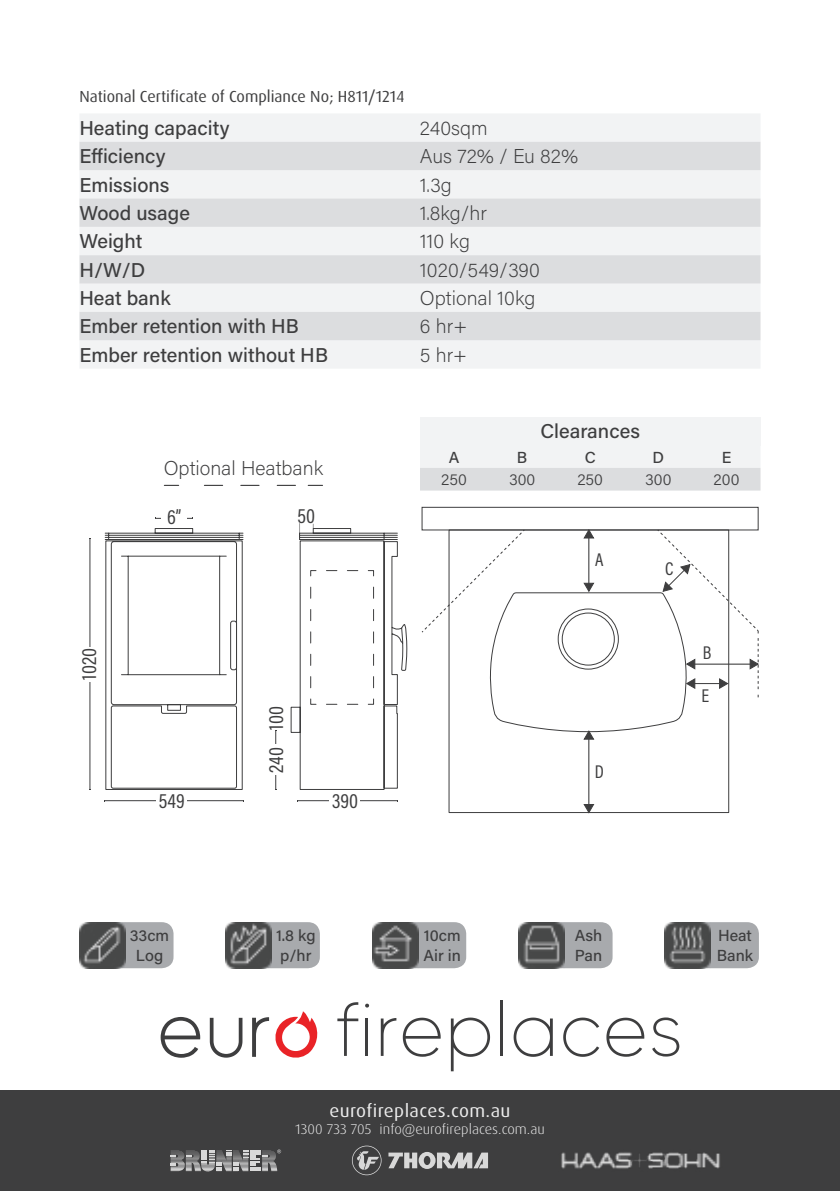
<style>
.page{position:relative;width:840px;height:1191px;background:#fff}
.page>*{position:absolute;margin:0;border:0;box-sizing:border-box;transform-origin:0 0}
.t1{font:20.8px "Acumin Pro Cond";color:#3e3e3f}
.t2{font:500 20px "Acumin Pro";color:#3e3e3f}
.t3{font:200 20px "Acumin Pro";color:#3e3e3f}
.t4{font:18.6px "Acumin Pro Cond";color:#3e3e3f}
.t5{font:18px "Dax Pro";letter-spacing:.02em;color:#fff;scale:1.05 1}
.t6{font:500 16px/20px "Acumin Pro";color:#3e3e3f}
.Compliance{font:16px "Dax Pro";color:#3e3e3f}
.t7{font:300 16px "Acumin Pro";color:#3e3e3f}
.t8{font:300 14px "Dax Pro";color:#fff;scale:1.05 1}
</style>
<div class="page">
<div style="left:0;top:1090px;width:839px;height:101px;background:#3e3e3f"></div>
<img style="left:561px;top:1152px;width:159px;height:17px">
<svg style="left:352px;top:1145px;width:29px;height:30px"></svg>
<svg style="left:388px;top:1152px;width:100px;height:17px"></svg>
<svg style="left:170px;top:1149px;width:111px;height:22px"></svg>
<svg style="left:380px;top:1018px;width:16px;height:38px"></svg>
<svg style="left:652px;top:1017px;width:27px;height:39px"></svg>
<svg style="left:606px;top:1017px;width:38px;height:39px"></svg>
<svg style="left:563px;top:1017px;width:36px;height:39px"></svg>
<svg style="left:365px;top:1003px;width:4px;height:4px"></svg>
<svg style="left:513px;top:1017px;width:39px;height:39px"></svg>
<hr style="left:500px;top:1000px;width:3px;height:56px;background:#3e3e3f">
<svg style="left:450px;top:1017px;width:40px;height:54px"></svg>
<svg style="left:402px;top:1017px;width:38px;height:39px"></svg>
<hr style="left:365px;top:1018px;width:3px;height:38px;background:#3e3e3f">
<svg style="left:337px;top:1002px;width:21px;height:54px"></svg>
<svg style="left:160px;top:1017px;width:40px;height:40px"></svg>
<svg style="left:210px;top:1017px;width:32px;height:40px"></svg>
<svg style="left:252px;top:1011px;width:66px;height:47px"></svg>
<div style="left:79px;top:114px;width:681px;height:254px;background:#f2f3f4"></div>
<svg style="left:79px;top:142px;width:681px;height:198px;fill:#dcdddf"></svg>
<svg style="left:105px;top:528px;width:302px;height:262px"></svg>
<hr style="left:275px;top:730px;width:1px;height:59px;background:#3e3e3f">
<div style="left:264px;top:744px;width:19px;height:31px;background:#fff"></div>
<div style="left:268px;top:706px;width:15px;height:24px;background:#fff"></div>
<hr style="left:297px;top:800px;width:100px;height:1px;background:#3e3e3f">
<div style="left:329px;top:793px;width:31px;height:15px;background:#fff"></div>
<hr style="left:105px;top:800px;width:138px;height:1px;background:#3e3e3f">
<div style="left:156px;top:793px;width:30px;height:15px;background:#fff"></div>
<hr style="left:155px;top:518px;width:37px;height:1px;background:#3e3e3f">
<div style="left:161px;top:509px;width:25px;height:15px;background:#fff"></div>
<hr style="left:89px;top:538px;width:1px;height:251px;background:#3e3e3f">
<div style="left:81px;top:647px;width:15px;height:35px;background:#fff"></div>
<svg style="left:326px;top:698px;width:48px;height:7px"></svg>
<svg style="left:367px;top:570px;width:7px;height:118px"></svg>
<svg style="left:310px;top:570px;width:47px;height:6px"></svg>
<svg style="left:310px;top:587px;width:6px;height:118px"></svg>
<svg style="left:420px;top:445px;width:340px;height:45px"></svg>
<div style="left:420px;top:417px;width:340px;height:28px;background:#f2f3f4"></div>
<div style="left:421px;top:507px;width:337px;height:23px;border:1px solid #3e3e3f"></div>
<hr style="left:588px;top:738px;width:1px;height:68px;background:#3e3e3f">
<svg style="left:583px;top:804px;width:11px;height:9px"></svg>
<svg style="left:421px;top:529px;width:337px;height:211px"></svg>
<div style="left:710px;top:922px;width:48px;height:46px;background:#a8aaad"></div>
<img style="left:664px;top:922px;width:46px;height:46px">
<div style="left:125px;top:922px;width:48px;height:46px;background:#a8aaad"></div>
<img style="left:79px;top:922px;width:46px;height:46px">
<div style="left:272px;top:922px;width:48px;height:46px;background:#a8aaad"></div>
<img style="left:226px;top:922px;width:46px;height:46px">
<div style="left:418px;top:922px;width:48px;height:46px;background:#a8aaad"></div>
<img style="left:372px;top:922px;width:46px;height:46px">
<div style="left:564px;top:922px;width:48px;height:46px;background:#a8aaad"></div>
<img style="left:518px;top:922px;width:46px;height:46px">
<svg style="left:164px;top:485px;width:14px;height:1px"></svg>
<svg style="left:204px;top:485px;width:91px;height:1px"></svg>
<svg style="left:308px;top:485px;width:14px;height:1px"></svg>
<p class="Compliance" style="left:79px;top:86px;width:326px">National Certificate of Compliance No; H811/1214</p>
<p class="t2" style="left:79px;top:114px;width:152px">Heating capacity</p>
<p class="t3" style="left:420px;top:114px;width:69px">240sqm</p>
<p class="t2" style="left:79px;top:142px;width:88px">Efficiency</p>
<p class="t3" style="left:420px;top:143px;width:159px">Aus 72% / Eu 82%</p>
<p class="t2" style="left:79px;top:171px;width:91px">Emissions</p>
<p class="t3" style="left:420px;top:171px;width:33px">1.3g</p>
<p class="t2" style="left:79px;top:199px;width:112px">Wood usage</p>
<p class="t3" style="left:420px;top:199px;width:69px">1.8kg/hr</p>
<p class="t2" style="left:79px;top:227px;width:64px">Weight</p>
<p class="t3" style="left:420px;top:228px;width:51px">110 kg</p>
<p class="t2" style="left:79px;top:256px;width:67px">H/W/D</p>
<p class="t3" style="left:420px;top:256px;width:121px">1020/549/390</p>
<p class="t2" style="left:79px;top:284px;width:93px">Heat bank</p>
<p class="t3" style="left:420px;top:284px;width:117px">Optional 10kg</p>
<p class="t2" style="left:79px;top:312px;width:221px">Ember retention with HB</p>
<p class="t3" style="left:420px;top:313px;width:49px">6 hr+</p>
<p class="t2" style="left:79px;top:341px;width:250px">Ember retention without HB</p>
<p class="t3" style="left:420px;top:341px;width:49px">5 hr+</p>
<p class="t3" style="left:164px;top:454px;width:161px">Optional Heatbank</p>
<p class="t1" style="left:167px;top:504px;width:16px">6”</p>
<p class="t1" style="left:297px;top:502px;width:19px">50</p>
<p class="t1" style="left:75px;top:679px;width:33px;rotate:-90deg">1020</p>
<p class="t1" style="left:262px;top:772px;width:68px;rotate:-90deg">240 100</p>
<p class="t1" style="left:158px;top:787px;width:28px">549</p>
<p class="t1" style="left:332px;top:787px;width:28px">390</p>
<p class="t6" style="left:130px;top:924px;width:41px;text-align:center">33cm<br>Log</p>
<p class="t6" style="left:276px;top:924px;width:41px">1.8 kg</p>
<p class="t6" style="left:280px;top:944px;width:33px">p/hr</p>
<p class="t2" style="left:540px;top:417px;width:101px">Clearances</p>
<p class="t6" style="left:448px;top:446px;width:12px">A</p>
<p class="t6" style="left:516px;top:446px;width:12px">B</p>
<p class="t6" style="left:584px;top:446px;width:13px">C</p>
<p class="t6" style="left:652px;top:446px;width:13px">D</p>
<p class="t6" style="left:721px;top:446px;width:11px">E</p>
<p class="t7" style="left:441px;top:469px;width:27px">250</p>
<p class="t7" style="left:508px;top:469px;width:28px">300</p>
<p class="t7" style="left:577px;top:469px;width:27px">250</p>
<p class="t7" style="left:645px;top:469px;width:28px">300</p>
<p class="t7" style="left:713px;top:469px;width:27px">200</p>
<p class="t4" style="left:594px;top:547px;width:10px">A</p>
<p class="t4" style="left:594px;top:760px;width:11px">D</p>
<p class="t6" style="left:423px;top:924px;width:39px">10cm<br>Air in</p>
<p class="t6" style="left:574px;top:924px;width:29px">Ash<br>Pan</p>
<p class="t4" style="left:664px;top:557px;width:10px">C</p>
<p class="t4" style="left:702px;top:641px;width:10px">B</p>
<p class="t4" style="left:701px;top:683px;width:9px">E</p>
<p class="t6" style="left:716px;top:924px;width:38px">Heat<br>Bank</p>
<p class="t5" style="left:329px;top:1099px;width:174px">eurofireplaces.com.au</p>
<p class="t8" style="left:295px;top:1120px;width:239px">1300 733 705 info@eurofireplaces.com.au</p>
</div>
